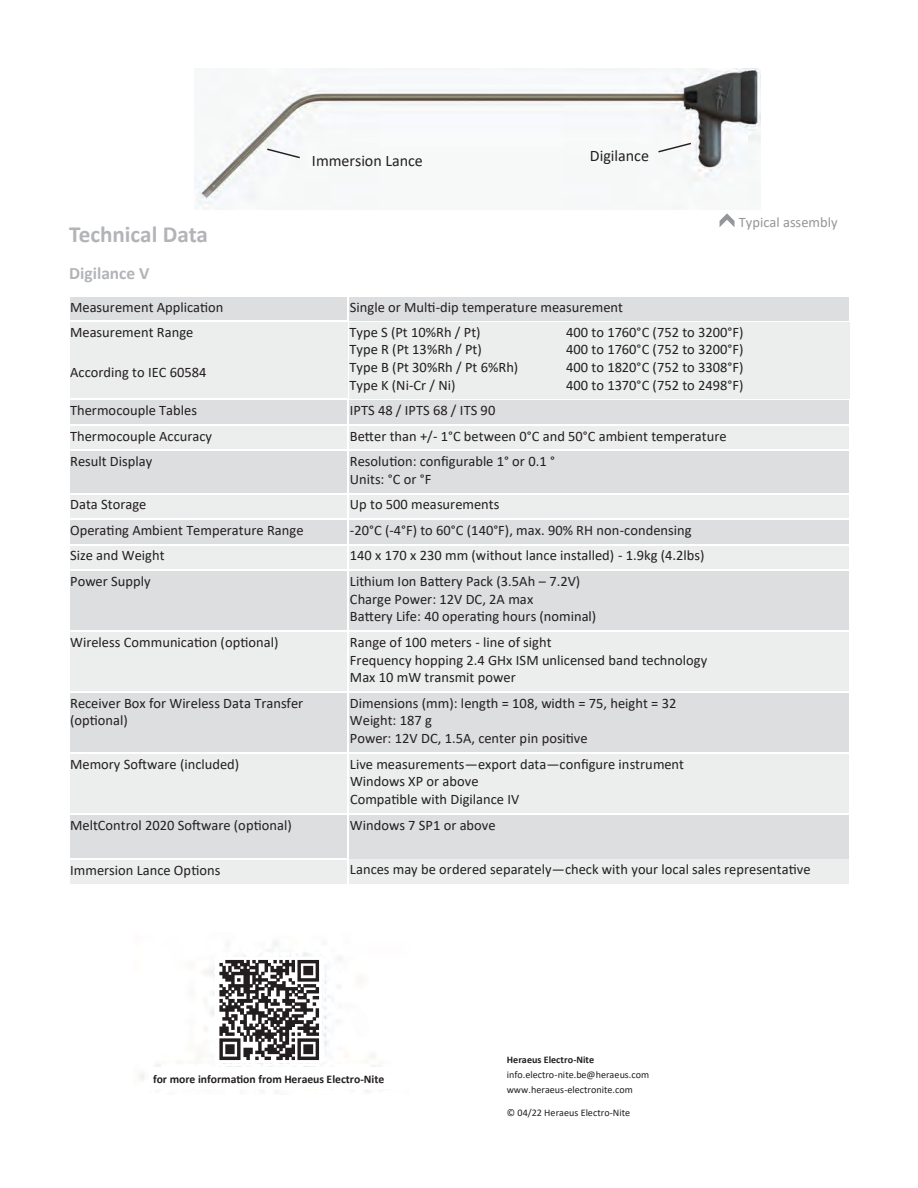
<style>
.page{position:relative;width:918px;height:1188px;background:#fff}
.page>*{position:absolute;margin:0;border:0;box-sizing:border-box;transform-origin:0 0}
.t1{font:700 23.25px "Calibri";color:#b2b4b7}
.t2{font:700 17.4px "Calibri";color:#b2b4b7}
.t3{font:16.05px "Calibri";color:#231f20}
.t4{font:14.4px/17.9px "Calibri";color:#231f20}
.t5{font:14.4px "Calibri";color:#949699}
.t6{font:700 11.7px "Calibri";color:#231f20}
.t7{font:10.05px/14.7px "Calibri";color:#231f20}
.t8{font:700 10.05px "Calibri";color:#231f20}
</style>
<div class="page">
<img style="left:139px;top:941px;width:239px;height:152px">
<div style="left:68px;top:295px;width:280px;height:26px;background:#dddedf"></div>
<div style="left:348px;top:295px;width:503px;height:26px;background:#dddedf"></div>
<div style="left:68px;top:321px;width:280px;height:78px;background:#eceded"></div>
<div style="left:348px;top:321px;width:217px;height:78px;background:#eceded"></div>
<div style="left:565px;top:321px;width:286px;height:78px;background:#eceded"></div>
<div style="left:68px;top:399px;width:280px;height:26px;background:#dddedf"></div>
<div style="left:348px;top:399px;width:503px;height:26px;background:#dddedf"></div>
<div style="left:68px;top:425px;width:280px;height:25px;background:#eceded"></div>
<div style="left:348px;top:425px;width:503px;height:25px;background:#eceded"></div>
<div style="left:68px;top:450px;width:280px;height:44px;background:#dddedf"></div>
<div style="left:348px;top:450px;width:503px;height:44px;background:#dddedf"></div>
<div style="left:68px;top:494px;width:280px;height:25px;background:#eceded"></div>
<div style="left:348px;top:494px;width:503px;height:25px;background:#eceded"></div>
<div style="left:68px;top:519px;width:280px;height:26px;background:#dddedf"></div>
<div style="left:348px;top:519px;width:503px;height:26px;background:#dddedf"></div>
<div style="left:68px;top:545px;width:280px;height:25px;background:#eceded"></div>
<div style="left:348px;top:545px;width:503px;height:25px;background:#eceded"></div>
<div style="left:68px;top:570px;width:280px;height:61px;background:#dddedf"></div>
<div style="left:348px;top:570px;width:503px;height:61px;background:#dddedf"></div>
<div style="left:68px;top:631px;width:280px;height:61px;background:#eceded"></div>
<div style="left:348px;top:631px;width:503px;height:61px;background:#eceded"></div>
<div style="left:68px;top:692px;width:280px;height:61px;background:#dddedf"></div>
<div style="left:348px;top:692px;width:503px;height:61px;background:#dddedf"></div>
<div style="left:68px;top:753px;width:280px;height:61px;background:#eceded"></div>
<div style="left:348px;top:753px;width:503px;height:61px;background:#eceded"></div>
<div style="left:68px;top:814px;width:280px;height:45px;background:#dddedf"></div>
<div style="left:348px;top:814px;width:503px;height:45px;background:#dddedf"></div>
<div style="left:68px;top:859px;width:280px;height:27px;background:#eceded"></div>
<div style="left:348px;top:859px;width:503px;height:27px;background:#eceded"></div>
<hr style="left:68px;top:295px;width:1px;height:589px;background:#fff">
<hr style="left:347px;top:297px;width:2px;height:24px;background:#fff">
<svg style="left:850px;top:297px;width:1px;height:24px"></svg>
<hr style="left:348px;top:322px;width:1px;height:77px;background:#fff">
<hr style="left:850px;top:321px;width:1px;height:78px;background:#fff">
<hr style="left:347px;top:400px;width:2px;height:484px;background:#fff">
<hr style="left:850px;top:399px;width:1px;height:485px;background:#fff">
<hr style="left:68px;top:295px;width:280px;height:2px;background:#fff">
<hr style="left:69px;top:321px;width:279px;height:1px;background:#fff">
<hr style="left:348px;top:295px;width:503px;height:2px;background:#fff">
<hr style="left:348px;top:321px;width:502px;height:1px;background:#fff">
<hr style="left:69px;top:399px;width:279px;height:1px;background:#fff">
<hr style="left:348px;top:399px;width:502px;height:1px;background:#fff">
<hr style="left:69px;top:424px;width:279px;height:2px;background:#fff">
<hr style="left:348px;top:424px;width:502px;height:2px;background:#fff">
<hr style="left:69px;top:450px;width:279px;height:1px;background:#fff">
<hr style="left:348px;top:450px;width:502px;height:1px;background:#fff">
<hr style="left:69px;top:493px;width:279px;height:1px;background:#fff">
<hr style="left:348px;top:493px;width:502px;height:1px;background:#fff">
<hr style="left:69px;top:518px;width:279px;height:2px;background:#fff">
<hr style="left:348px;top:518px;width:502px;height:2px;background:#fff">
<hr style="left:69px;top:544px;width:279px;height:1px;background:#fff">
<hr style="left:348px;top:544px;width:502px;height:1px;background:#fff">
<hr style="left:69px;top:569px;width:279px;height:2px;background:#fff">
<hr style="left:348px;top:569px;width:502px;height:2px;background:#fff">
<hr style="left:69px;top:630px;width:279px;height:2px;background:#fff">
<hr style="left:348px;top:630px;width:502px;height:2px;background:#fff">
<hr style="left:69px;top:691px;width:279px;height:2px;background:#fff">
<hr style="left:348px;top:691px;width:502px;height:2px;background:#fff">
<hr style="left:69px;top:752px;width:279px;height:2px;background:#fff">
<hr style="left:348px;top:752px;width:502px;height:2px;background:#fff">
<hr style="left:69px;top:813px;width:279px;height:2px;background:#fff">
<hr style="left:348px;top:813px;width:502px;height:2px;background:#fff">
<hr style="left:69px;top:859px;width:280px;height:1px;background:#fff">
<hr style="left:68px;top:884px;width:280px;height:2px;background:#fff">
<hr style="left:348px;top:884px;width:503px;height:2px;background:#fff">
<svg style="left:720px;top:213px;width:15px;height:14px"></svg>
<div style="left:149px;top:1067px;width:258px;height:22px;background:#fff"></div>
<img style="left:215px;top:958px;width:106px;height:104px">
<img style="left:194px;top:69px;width:566px;height:140px">
<svg style="left:266px;top:147px;width:35px;height:12px"></svg>
<svg style="left:657px;top:142px;width:36px;height:12px"></svg>
<p class="t3" style="left:312px;top:149px;width:112px">Immersion Lance</p>
<p class="t3" style="left:590px;top:145px;width:61px">Digilance</p>
<p class="t5" style="left:739px;top:212px;width:100px">Typical assembly</p>
<h1 class="t1" style="left:69px;top:218px;width:140px">Technical Data</h1>
<p class="t2" style="left:69px;top:261px;width:82px">Digilance V</p>
<p class="t4" style="left:70px;top:297px;width:155px">Measurement Application</p>
<p class="t4" style="left:350px;top:297px;width:275px">Single or Multi-dip temperature measurement</p>
<p class="t4" style="left:70px;top:323px;width:125px">Measurement Range</p>
<p class="t4" style="left:70px;top:363px;width:138px">According to IEC 60584</p>
<p class="t4" style="left:349px;top:323px;width:170px">Type S (Pt 10%Rh / Pt)<br>Type R (Pt 13%Rh / Pt)<br>Type B (Pt 30%Rh / Pt 6%Rh)<br>Type K (Ni-Cr / Ni)</p>
<p class="t4" style="left:566px;top:323px;width:179px;text-align:justify">400 to 1760°C (752 to 3200°F)<br>400 to 1760°C (752 to 3200°F)<br>400 to 1820°C (752 to 3308°F)<br>400 to 1370°C (752 to 2498°F)</p>
<p class="t4" style="left:70px;top:401px;width:128px">Thermocouple Tables</p>
<p class="t4" style="left:350px;top:401px;width:147px">IPTS 48 / IPTS 68 / ITS 90</p>
<p class="t4" style="left:70px;top:426px;width:143px">Thermocouple Accuracy</p>
<p class="t4" style="left:350px;top:426px;width:378px">Better than +/- 1°C between 0°C and 50°C ambient temperature</p>
<p class="t4" style="left:70px;top:452px;width:84px">Result Display</p>
<p class="t4" style="left:350px;top:452px;width:206px">Resolution: configurable 1° or 0.1 °<br>Units: °C or °F</p>
<p class="t4" style="left:70px;top:495px;width:78px">Data Storage</p>
<p class="t4" style="left:350px;top:495px;width:151px">Up to 500 measurements</p>
<p class="t4" style="left:70px;top:521px;width:235px">Operating Ambient Temperature Range</p>
<p class="t4" style="left:350px;top:521px;width:343px">-20°C (-4°F) to 60°C (140°F), max. 90% RH non-condensing</p>
<p class="t4" style="left:70px;top:546px;width:96px">Size and Weight</p>
<p class="t4" style="left:350px;top:546px;width:356px">140 x 170 x 230 mm (without lance installed) - 1.9kg (4.2lbs)</p>
<p class="t4" style="left:70px;top:572px;width:82px">Power Supply</p>
<p class="t4" style="left:350px;top:572px;width:248px">Lithium Ion Battery Pack (3.5Ah – 7.2V)<br>Charge Power: 12V DC, 2A max<br>Battery Life: 40 operating hours (nominal)</p>
<p class="t4" style="left:70px;top:633px;width:210px">Wireless Communication (optional)</p>
<p class="t4" style="left:350px;top:633px;width:359px">Range of 100 meters - line of sight<br>Frequency hopping 2.4 GHx ISM unlicensed band technology<br>Max 10 mW transmit power</p>
<p class="t4" style="left:70px;top:694px;width:235px">Receiver Box for Wireless Data Transfer (optional)</p>
<p class="t4" style="left:350px;top:694px;width:328px">Dimensions (mm): length = 108, width = 75, height = 32<br>Weight: 187 g<br>Power: 12V DC, 1.5A, center pin positive</p>
<p class="t4" style="left:70px;top:754px;width:171px">Memory Software (included)</p>
<p class="t4" style="left:350px;top:754px;width:336px">Live measurements—export data—configure instrument<br>Windows XP or above<br>Compatible with Digilance IV</p>
<p class="t4" style="left:70px;top:816px;width:223px">MeltControl 2020 Software (optional)</p>
<p class="t4" style="left:350px;top:816px;width:147px">Windows 7 SP1 or above</p>
<p class="t4" style="left:70px;top:861px;width:152px">Immersion Lance Options</p>
<p class="t4" style="left:350px;top:860px;width:462px">Lances may be ordered separately—check with your local sales representative</p>
<p class="t6" style="left:153px;top:1071px;width:233px">for more information from Heraeus Electro-Nite</p>
<p class="t8" style="left:507px;top:1053px;width:89px">Heraeus Electro-Nite</p>
<p class="t7" style="left:507px;top:1067px;width:144px">info.electro-nite.be@heraeus.com www.heraeus-electronite.com</p>
<p class="t7" style="left:507px;top:1105px;width:125px">© 04/22 Heraeus Electro-Nite</p>
</div>
